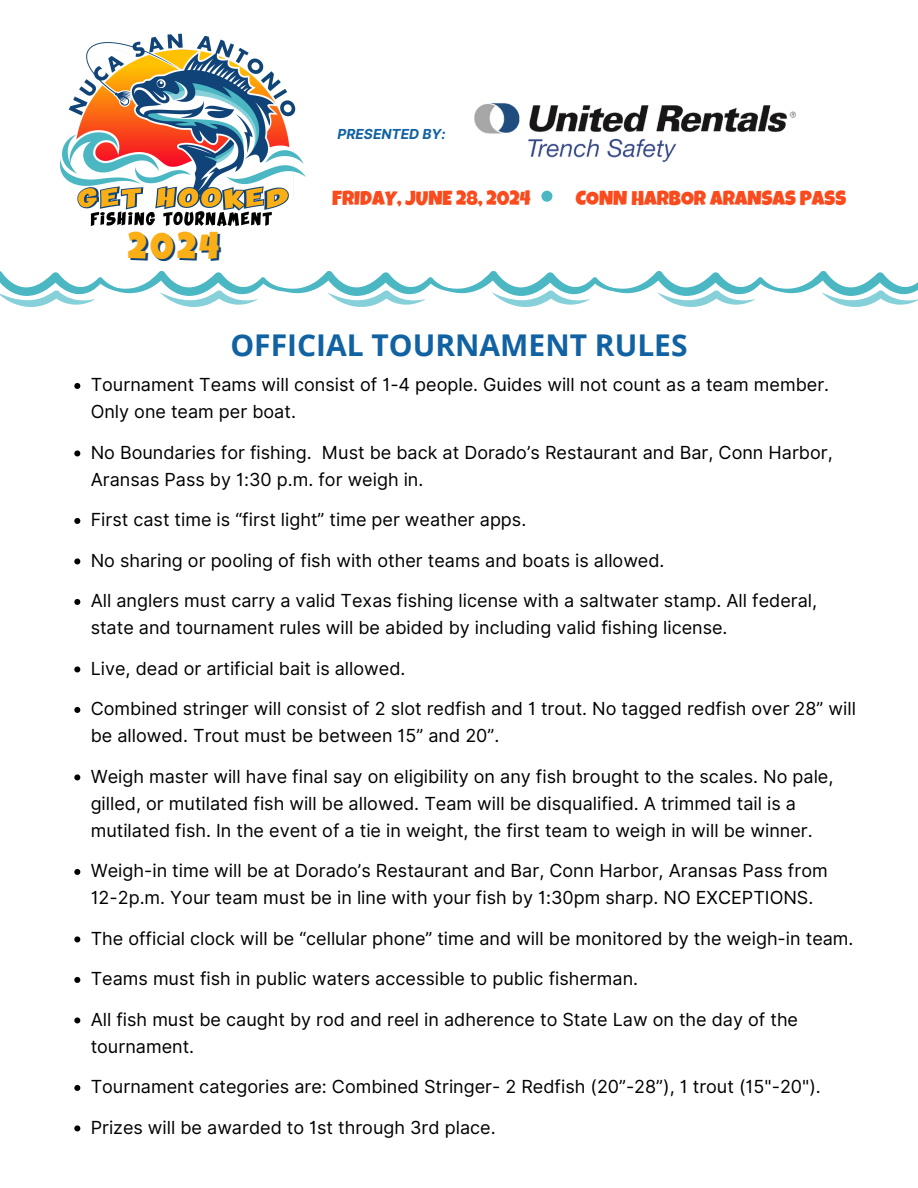
<style>
.page{position:relative;width:918px;height:1188px;background:#fff}
.page>*{position:absolute;margin:0;border:0;box-sizing:border-box;transform-origin:0 0}
.t1{font:37.5px "Luckiest Guy";color:#104378}
.t2{font:700 30px "Open Sans";color:#1162a2}
.t3{font:20.25px "Luckiest Guy";color:#f94b1e}
.t4{font:18px/27px "Inter";color:#000}
.t5{font:italic 700 13.8px "Inter";color:#1162a2}
</style>
<div class="page">
<svg style="left:74px;top:383px;width:6px;height:6px"></svg>
<svg style="left:74px;top:450px;width:6px;height:6px"></svg>
<svg style="left:74px;top:518px;width:6px;height:6px"></svg>
<svg style="left:74px;top:558px;width:6px;height:6px"></svg>
<svg style="left:74px;top:599px;width:6px;height:6px"></svg>
<svg style="left:74px;top:666px;width:6px;height:6px"></svg>
<svg style="left:74px;top:707px;width:6px;height:6px"></svg>
<svg style="left:74px;top:774px;width:6px;height:6px"></svg>
<svg style="left:74px;top:869px;width:6px;height:6px"></svg>
<svg style="left:74px;top:936px;width:6px;height:6px"></svg>
<svg style="left:74px;top:977px;width:6px;height:6px"></svg>
<svg style="left:74px;top:1017px;width:6px;height:6px"></svg>
<svg style="left:74px;top:1085px;width:6px;height:6px"></svg>
<svg style="left:74px;top:1125px;width:6px;height:6px"></svg>
<img style="left:60px;top:33px;width:246px;height:194px">
<div style="left:541px;top:191px;width:11px;height:11px;background:#4ab7c3;border-radius:50%"></div>
<svg style="left:0;top:271px;width:918px;height:36px"></svg>
<img style="left:474px;top:103px;width:322px;height:60px">
<p class="t5" style="left:337px;top:125px;width:110px">PRESENTED BY:</p>
<h1 class="t1" style="left:130px;top:235px;width:93px">2024</h1>
<p class="t3" style="left:332px;top:190px;width:200px">FRIDAY, JUNE 28, 2024</p>
<p class="t3" style="left:576px;top:190px;width:272px">CONN HARBOR ARANSAS PASS</p>
<p class="t2" style="left:230px;top:324px;width:459px">OFFICIAL TOURNAMENT RULES</p>
<p class="t4" style="left:91px;top:371px;width:740px">Tournament Teams will consist of 1-4 people. Guides will not count as a team member.<br>Only one team per boat.</p>
<p class="t4" style="left:91px;top:439px;width:744px">No Boundaries for fishing. Must be back at Dorado’s Restaurant and Bar, Conn Harbor,<br>Aransas Pass by 1:30 p.m. for weigh in.</p>
<p class="t4" style="left:91px;top:506px;width:437px">First cast time is “first light” time per weather apps.</p>
<h3 class="t4" style="left:91px;top:547px;width:575px">No sharing or pooling of fish with other teams and boats is allowed.</h3>
<h3 class="t4" style="left:91px;top:587px;width:728px">All anglers must carry a valid Texas fishing license with a saltwater stamp. All federal, state and tournament rules will be abided by including valid fishing license.</h3>
<h1 class="t4" style="left:91px;top:655px;width:316px">Live, dead or artificial bait is allowed.</h1>
<p class="t4" style="left:91px;top:695px;width:767px">Combined stringer will consist of 2 slot redfish and 1 trout. No tagged redfish over 28” will be allowed. Trout must be between 15” and 20”.</p>
<p class="t4" style="left:91px;top:763px;width:744px">Weigh master will have final say on eligibility on any fish brought to the scales. No pale, gilled, or mutilated fish will be allowed. Team will be disqualified. A trimmed tail is a mutilated fish. In the event of a tie in weight, the first team to weigh in will be winner.</p>
<p class="t4" style="left:91px;top:857px;width:739px">Weigh-in time will be at Dorado’s Restaurant and Bar, Conn Harbor, Aransas Pass from<br>12-2p.m. Your team must be in line with your fish by 1:30pm sharp. NO EXCEPTIONS.</p>
<p class="t4" style="left:91px;top:925px;width:764px">The official clock will be “cellular phone” time and will be monitored by the weigh-in team.</p>
<p class="t4" style="left:91px;top:965px;width:549px">Teams must fish in public waters accessible to public fisherman.</p>
<p class="t4" style="left:91px;top:1006px;width:709px">All fish must be caught by rod and reel in adherence to State Law on the day of the tournament.</p>
<h2 class="t4" style="left:91px;top:1073px;width:732px">Tournament categories are: Combined Stringer- 2 Redfish (20”-28”), 1 trout (15"-20").</h2>
<p class="t4" style="left:91px;top:1114px;width:406px">Prizes will be awarded to 1st through 3rd place.</p>
</div>
